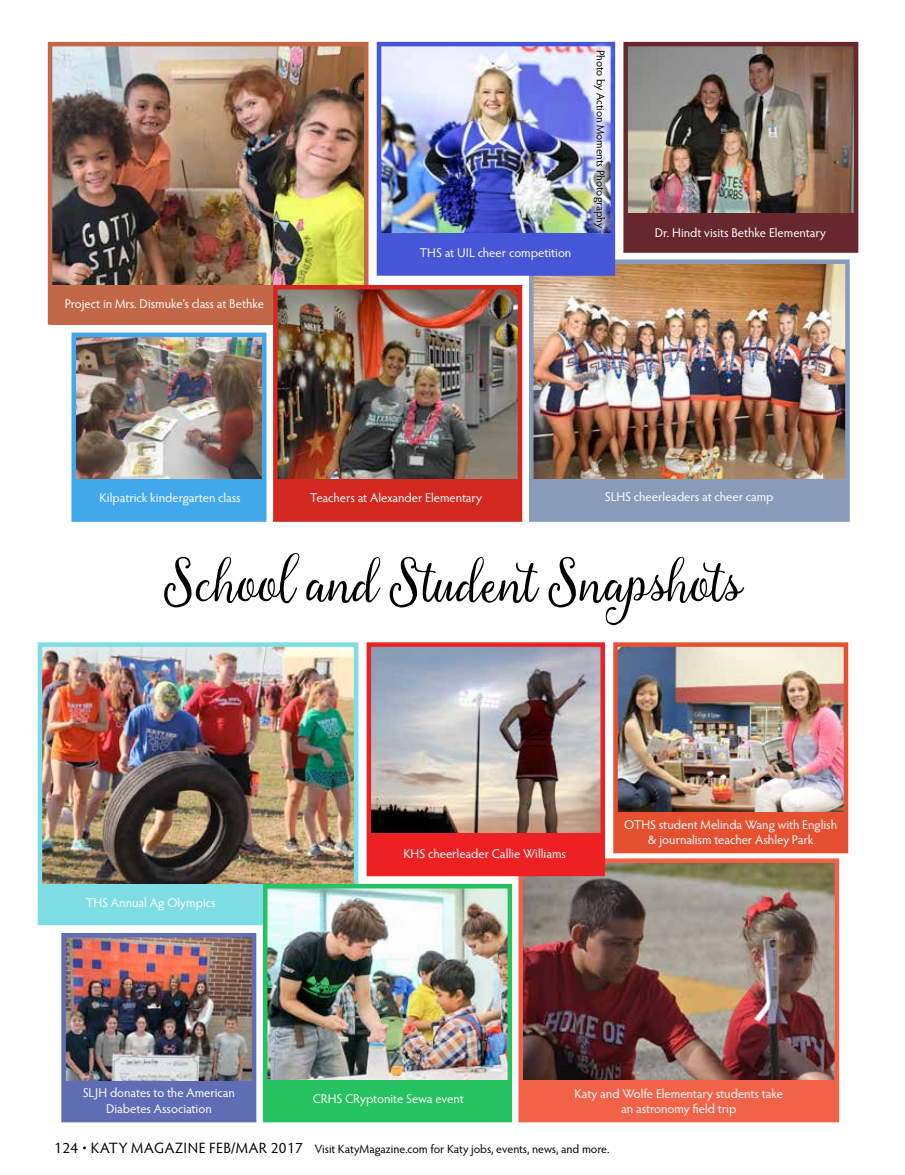
<style>
.page{position:relative;width:905px;height:1175px;background:#fff}
.page>*{position:absolute;margin:0;border:0;box-sizing:border-box;transform-origin:0 0}
.t1{font:70.5px "Florabella";color:#000}
.t2{font:12.75px/15.3px "Hypatia Sans Pro";letter-spacing:-.005em;color:#fff;text-align:center}
.t3{font:12px "Hypatia Sans Pro";color:#000}
.t4{font:11.25px "Hypatia Sans Pro";color:#000}
.s1{font-size:15px}
</style>
<div class="page">
<img style="left:53px;top:47px;width:310px;height:238px">
<div style="left:48px;top:42px;width:320px;height:283px;border:4px solid #c36847"></div>
<img style="left:534px;top:264px;width:310px;height:215px">
<div style="left:529px;top:259px;width:320px;height:263px;border:4px solid #889cba"></div>
<img style="left:76px;top:337px;width:185px;height:142px">
<div style="left:71px;top:332px;width:195px;height:190px;border:4px solid #42a8ec"></div>
<img style="left:278px;top:290px;width:239px;height:189px">
<div style="left:273px;top:285px;width:249px;height:237px;border:4px solid #d2281f"></div>
<img style="left:628px;top:47px;width:225px;height:166px">
<div style="left:623px;top:42px;width:235px;height:211px;border:4px solid #67282d"></div>
<img style="left:382px;top:47px;width:202px;height:186px">
<div style="left:377px;top:42px;width:238px;height:234px;border:4px solid #4557d7"></div>
<img style="left:43px;top:647px;width:310px;height:237px">
<div style="left:38px;top:642px;width:320px;height:283px;border:4px solid #7fdee4"></div>
<img style="left:523px;top:863px;width:311px;height:217px">
<div style="left:518px;top:858px;width:321px;height:264px;border:4px solid #f16349"></div>
<img style="left:66px;top:938px;width:185px;height:143px">
<div style="left:61px;top:933px;width:195px;height:189px;border:4px solid #5f6db5"></div>
<img style="left:268px;top:889px;width:239px;height:191px">
<div style="left:263px;top:884px;width:249px;height:238px;border:4px solid #25c260"></div>
<img style="left:618px;top:647px;width:225px;height:165px">
<div style="left:613px;top:642px;width:235px;height:211px;border:4px solid #e55031"></div>
<img style="left:371px;top:647px;width:229px;height:186px">
<div style="left:366px;top:642px;width:239px;height:234px;border:4px solid #ed2124"></div>
<div style="left:51px;top:285px;width:222px;height:40px;background:#c36847"></div>
<div style="left:275px;top:479px;width:244px;height:40px;background:#d2281f"></div>
<div style="left:625px;top:213px;width:230px;height:38px;background:#67282d"></div>
<div style="left:614px;top:812px;width:230px;height:39px;background:#e55031"></div>
<div style="left:264px;top:1080px;width:245px;height:38px;background:#25c260"></div>
<div style="left:39px;top:884px;width:224px;height:39px;background:#7fdee4"></div>
<div style="left:370px;top:833px;width:231px;height:40px;background:#ed2124"></div>
<div style="left:521px;top:1080px;width:314px;height:41px;background:#f16349"></div>
<div style="left:63px;top:1081px;width:192px;height:39px;background:#5f6db5"></div>
<div style="left:377px;top:233px;width:236px;height:40px;background:#4557d7"></div>
<div style="left:530px;top:479px;width:316px;height:40px;background:#889cba"></div>
<div style="left:74px;top:479px;width:189px;height:42px;background:#42a8ec"></div>
<div style="left:584px;top:41px;width:31px;height:196px;background:#fff;opacity:.75"></div>
<p class="t2" style="left:65px;top:296px;width:201px">Project in Mrs. Dismuke’s class at Bethke</p>
<p class="t2" style="left:419px;top:244px;width:153px">THS at UIL cheer competition</p>
<p class="t4" style="left:608px;top:50px;width:179px;rotate:90deg">Photo by Action Moments Photography</p>
<p class="t2" style="left:655px;top:224px;width:173px">Dr. Hindt visits Bethke Elementary</p>
<p class="t2" style="left:100px;top:489px;width:143px">Kilpatrick kindergarten class</p>
<p class="t2" style="left:310px;top:490px;width:174px">Teachers at Alexander Elementary</p>
<p class="t2" style="left:605px;top:489px;width:170px">SLHS cheerleaders at cheer camp</p>
<h1 class="t1" style="left:164px;top:544px;width:579px">School and Student Snapshots</h1>
<p class="t2" style="left:86px;top:894px;width:131px">THS Annual Ag Olympics</p>
<p class="t2" style="left:403px;top:845px;width:164px">KHS cheerleader Callie Williams</p>
<p class="t2" style="left:624px;top:816px;width:214px">OTHS student Melinda Wang with English &amp; journalism teacher Ashley Park</p>
<p class="t2" style="left:83px;top:1084px;width:154px">SLJH donates to the American<br>Diabetes Association</p>
<p class="t2" style="left:574px;top:1085px;width:210px">Katy and Wolfe Elementary students take an astronomy field trip</p>
<p class="t2" style="left:313px;top:1091px;width:152px">CRHS CRyptonite Sewa event</p>
<p class="t3" style="left:54px;top:1140px;width:557px"><span class="s1">124 • KATY MAGAZINE FEB/MAR 2017</span> Visit KatyMagazine.com for Katy jobs, events, news, and more.</p>
</div>
